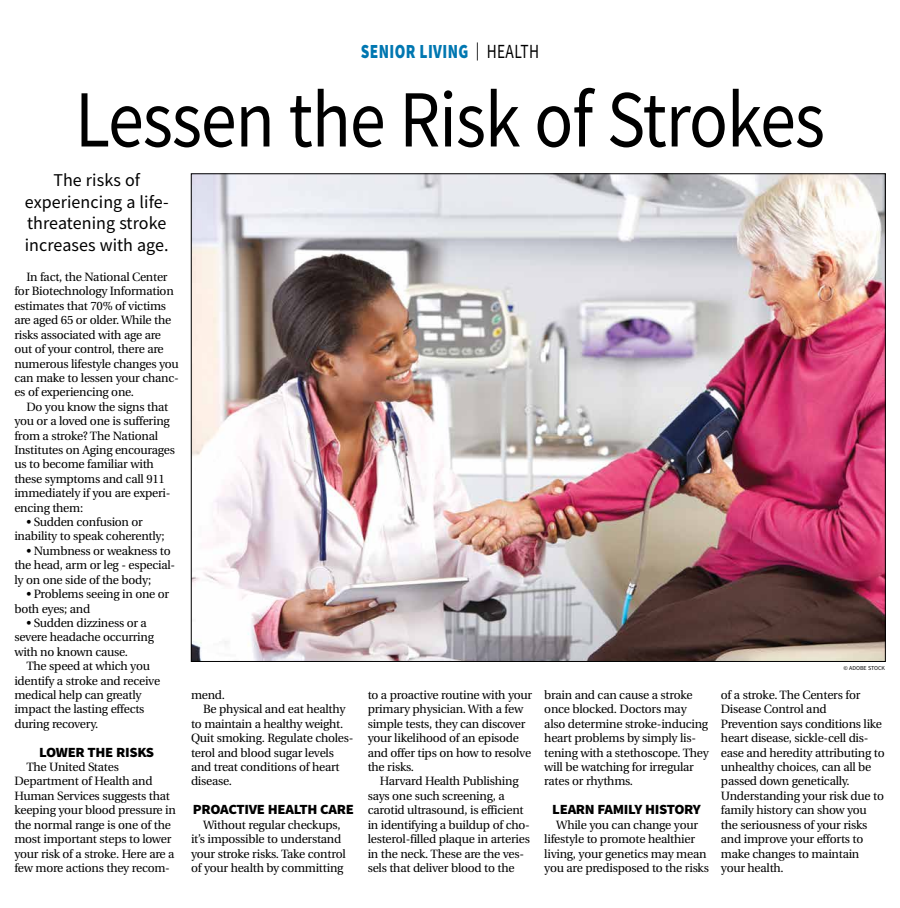
<style>
.page{position:relative;width:900px;height:908px;background:#fff}
.page>*{position:absolute;margin:0;border:0;box-sizing:border-box;transform-origin:0 0}
.t1{font:81px "Source Sans Pro";letter-spacing:-.015em;color:#000;scale:.89 1}
.t2{font:900 20px "Source Sans Pro";letter-spacing:.025em;color:#0077b1;scale:.77 1}
.t3{font:18px/21.6px "Source Sans Pro";letter-spacing:.005em;color:#000;text-align:center}
.t4{font:900 14px "Source Sans Pro";letter-spacing:-.02em;color:#000;scale:1.05 1}
.t5{font:12px/14.4px "Utopia";letter-spacing:-.02em;color:#000}
.t6{font:6px "Source Sans Pro";color:#000}
.s1{font-weight:400;font-size:18px;color:#000}
.s2{font-weight:400;color:#000}
</style>
<div class="page">
<img style="left:193px;top:175px;width:691px;height:484px">
<h2 class="t2" style="left:361px;top:38px;width:233px">SENIOR LIVING <span class="s1">|</span> <span class="s2">HEALTH</span></h2>
<h1 class="t1" style="left:75px;top:68px;width:844px">Lessen the Risk of Strokes</h1>
<h3 class="t3" style="left:25px;top:169px;width:145px">The risks of experiencing a life&shy;threatening stroke increases with age.</h3>
<p class="t5" style="left:14px;top:270px;width:166px;text-indent:12px">In fact, the National Center for Biotechnology Information estimates that 70% of victims are aged 65 or older. While the risks associated with age are out of your control, there are numerous lifestyle changes you can make to lessen your chanc&shy;es of experiencing one.</p>
<p class="t5" style="left:14px;top:399px;width:162px;text-indent:12px">Do you know the signs that you or a loved one is suffering from a stroke? The National<br>Institutes on Aging encourages us to become familiar with these symptoms and call 911 immediately if you are experi&shy;encing them:</p>
<p class="t5" style="left:14px;top:515px;width:152px;text-indent:12px">• Sudden confusion or inability to speak coherently;</p>
<p class="t5" style="left:14px;top:543px;width:162px;text-indent:12px">• Numbness or weakness to the head, arm or leg - especial&shy;ly on one side of the body;</p>
<p class="t5" style="left:14px;top:587px;width:156px;text-indent:12px">• Problems seeing in one or both eyes; and</p>
<p class="t5" style="left:14px;top:615px;width:141px;text-indent:12px">• Sudden dizziness or a severe headache occurring with no known cause.</p>
<p class="t5" style="left:14px;top:659px;width:147px;text-indent:12px">The speed at which you identify a stroke and receive medical help can greatly impact the lasting effects during recovery.</p>
<p class="t4" style="left:39px;top:742px;width:111px">LOWER THE RISKS</p>
<p class="t5" style="left:14px;top:759px;width:163px;text-indent:12px">The United States<br>Department of Health and<br>Human Services suggests that keeping your blood pressure in the normal range is one of the most important steps to lower your risk of a stroke. Here are a few more actions they recom-</p>
<p class="t5" style="left:191px;top:687px;width:36px">mend.</p>
<p class="t5" style="left:203px;top:702px;width:144px">Be physical and eat healthy</p>
<p class="t5" style="left:191px;top:716px;width:154px">to maintain a healthy weight.</p>
<p class="t5" style="left:191px;top:731px;width:164px">Quit smoking. Regulate choles-</p>
<p class="t5" style="left:191px;top:745px;width:144px">terol and blood sugar levels</p>
<p class="t5" style="left:191px;top:759px;width:150px">and treat conditions of heart</p>
<p class="t5" style="left:191px;top:774px;width:43px">disease.</p>
<p class="t4" style="left:193px;top:799px;width:155px">PROACTIVE HEALTH CARE</p>
<p class="t5" style="left:191px;top:817px;width:156px;text-align:center">Without regular checkups,<br>it’s impossible to understand your stroke risks. Take control of your health by committing</p>
<p class="t5" style="left:368px;top:687px;width:166px">to a proactive routine with your primary physician. With a few simple tests, they can discover your likelihood of an episode and offer tips on how to resolve the risks.</p>
<p class="t5" style="left:368px;top:774px;width:164px;text-indent:12px">Harvard Health Publishing says one such screening, a carotid ultrasound, is efficient in identifying a buildup of cho&shy;lesterol-filled plaque in arteries in the neck. These are the ves&shy;sels that deliver blood to the</p>
<p class="t5" style="left:544px;top:687px;width:166px">brain and can cause a stroke once blocked. Doctors may also determine stroke-inducing heart problems by simply lis&shy;tening with a stethoscope. They will be watching for irregular rates or rhythms.</p>
<p class="t4" style="left:552px;top:799px;width:143px">LEARN FAMILY HISTORY</p>
<p class="t5" style="left:544px;top:817px;width:166px;text-indent:12px">While you can change your lifestyle to promote healthier living, your genetics may mean you are predisposed to the risks</p>
<p class="t6" style="left:844px;top:664px;width:43px">© ADOBE STOCK</p>
<p class="t5" style="left:721px;top:687px;width:165px">of a stroke. The Centers for<br>Disease Control and<br>Prevention says conditions like heart disease, sickle-cell dis&shy;ease and heredity attributing to unhealthy choices, can all be passed down genetically.<br>Understanding your risk due to family history can show you the seriousness of your risks and improve your efforts to make changes to maintain your health.</p>
</div>
